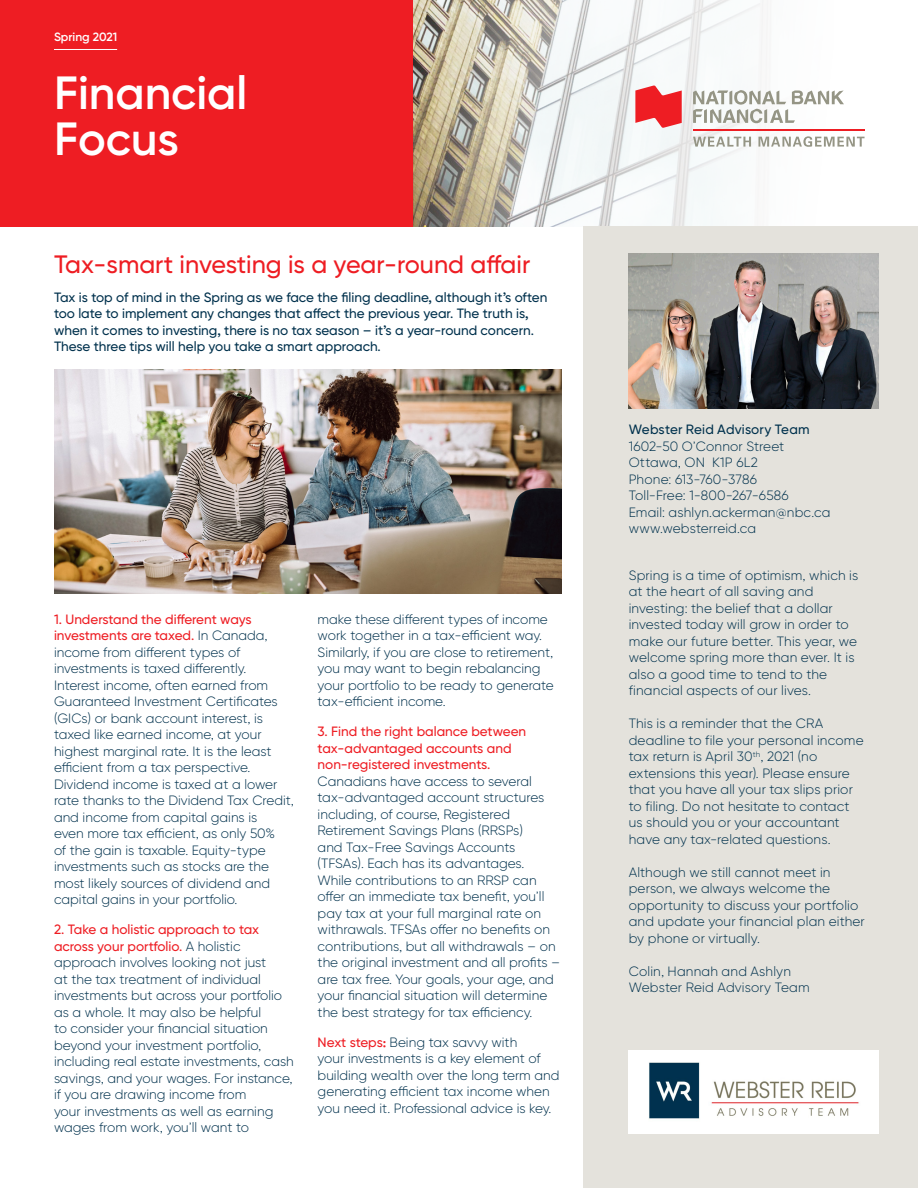
<style>
.page{position:relative;width:918px;height:1188px;background:#fff}
.page>*{position:absolute;margin:0;border:0;box-sizing:border-box;transform-origin:0 0}
.t1{font:600 46.5px/46.5px "Gilroy BN";color:#fff}
.t2{font:500 25.2px "Gilroy BN";color:#ee1d23}
.FEU-_3__Title_1{font:300 13.5px/16.5px "Gilroy BN";color:#00314d}
.FEU-_3__Title_1-2{font:500 13.5px/16.5px "Gilroy BN";color:#00314d}
.t3{font:600 12px "Gilroy BN";color:#fff}
.s1{font-weight:500;color:#ee1d23}
</style>
<div class="page">
<div style="left:0;top:0;width:414px;height:226px;background:#ee1d23"></div>
<img style="left:414px;top:0;width:420px;height:226px">
<hr style="left:54px;top:49px;width:63px;height:1px;background:#fff">
<svg style="left:635px;top:86px;width:47px;height:42px"></svg>
<svg style="left:693px;top:137px;width:58px;height:10px"></svg>
<svg style="left:758px;top:136px;width:107px;height:11px"></svg>
<hr style="left:693px;top:129px;width:172px;height:1px;background:#ee1d23">
<svg style="left:693px;top:90px;width:151px;height:33px"></svg>
<img style="left:54px;top:369px;width:507px;height:225px">
<div style="left:583px;top:226px;width:335px;height:962px;background:#e4e2dc"></div>
<img style="left:629px;top:253px;width:249px;height:155px">
<img style="left:629px;top:1050px;width:249px;height:84px">
<p class="t3" style="left:54px;top:30px;width:65px">Spring 2021</p>
<p class="t1" style="left:54px;top:69px;width:195px">Financial<br>Focus</p>
<p class="t2" style="left:54px;top:249px;width:478px">Tax-smart investing is a year-round affair</p>
<p class="FEU-_3__Title_1-2" style="left:54px;top:289px;width:495px">Tax is top of mind in the Spring as we face the filing deadline, although it’s often too late to implement any changes that affect the previous year. The truth is, when it comes to investing, there is no tax season – it’s a year-round concern.<br>These three tips will help you take a smart approach.</p>
<p class="FEU-_3__Title_1" style="left:54px;top:611px;width:241px"><span class="s1">1. Understand the different ways investments are taxed.</span> In Canada, income from different types of investments is taxed differently.<br>Interest income, often earned from Guaranteed Investment Certificates (GICs) or bank account interest, is taxed like earned income, at your highest marginal rate. It is the least efficient from a tax perspective.<br>Dividend income is taxed at a lower rate thanks to the Dividend Tax Credit, and income from capital gains is<br>even more tax efficient, as only 50%<br>of the gain is taxable. Equity-type investments such as stocks are the most likely sources of dividend and capital gains in your portfolio.</p>
<p class="FEU-_3__Title_1" style="left:54px;top:921px;width:241px"><span class="s1">2. Take a holistic approach to tax across your portfolio.</span> A holistic approach involves looking not just<br>at the tax treatment of individual investments but across your portfolio as a whole. It may also be helpful<br>to consider your financial situation beyond your investment portfolio, including real estate investments, cash savings, and your wages. For instance, if you are drawing income from<br>your investments as well as earning wages from work, you’ll want to</p>
<p class="FEU-_3__Title_1" style="left:318px;top:611px;width:238px">make these different types of income work together in a tax-efficient way.<br>Similarly, if you are close to retirement, you may want to begin rebalancing your portfolio to be ready to generate tax-efficient income.</p>
<p class="FEU-_3__Title_1" style="left:318px;top:723px;width:244px"><span class="s1">3. Find the right balance between tax-advantaged accounts and non-registered investments.<br></span>Canadians have access to several tax-advantaged account structures including, of course, Registered Retirement Savings Plans (RRSPs)<br>and Tax-Free Savings Accounts (TFSAs). Each has its advantages.<br>While contributions to an RRSP can offer an immediate tax benefit, you’ll pay tax at your full marginal rate on withrawals. TFSAs offer no benefits on contributions, but all withdrawals – on the original investment and all profits – are tax free. Your goals, your age, and your financial situation will determine the best strategy for tax efficiency.</p>
<p class="FEU-_3__Title_1" style="left:318px;top:1034px;width:243px"><span class="s1">Next steps:</span> Being tax savvy with<br>your investments is a key element of building wealth over the long term and generating efficient tax income when you need it. Professional advice is key.</p>
<p class="FEU-_3__Title_1-2" style="left:629px;top:421px;width:182px">Webster Reid Advisory Team</p>
<p class="FEU-_3__Title_1" style="left:629px;top:438px;width:157px">1602-50 O’Connor Street</p>
<p class="FEU-_3__Title_1" style="left:629px;top:454px;width:131px">Ottawa, ON K1P 6L2</p>
<p class="FEU-_3__Title_1" style="left:629px;top:471px;width:130px">Phone: 613-760-3786</p>
<p class="FEU-_3__Title_1" style="left:629px;top:487px;width:162px">Toll-Free: 1-800-267-6586</p>
<p class="FEU-_3__Title_1" style="left:629px;top:504px;width:203px">Email: ashlyn.ackerman@nbc.ca</p>
<p class="FEU-_3__Title_1" style="left:629px;top:520px;width:129px">www.websterreid.ca</p>
<p class="FEU-_3__Title_1" style="left:629px;top:567px;width:231px">Spring is a time of optimism, which is at the heart of all saving and investing: the belief that a dollar invested today will grow in order to make our future better. This year, we welcome spring more than ever. It is also a good time to tend to the financial aspects of our lives.</p>
<p class="FEU-_3__Title_1" style="left:629px;top:715px;width:236px">This is a reminder that the CRA deadline to file your personal income tax return is April 30<sup>th</sup>, 2021 (no extensions this year). Please ensure that you have all your tax slips prior to filing. Do not hesitate to contact us should you or your accountant have any tax-related questions.</p>
<p class="FEU-_3__Title_1" style="left:629px;top:864px;width:238px">Although we still cannot meet in person, we always welcome the opportunity to discuss your portfolio and update your financial plan either by phone or virtually.</p>
<p class="FEU-_3__Title_1" style="left:629px;top:963px;width:164px">Colin, Hannah and Ashlyn</p>
<p class="FEU-_3__Title_1" style="left:629px;top:979px;width:182px">Webster Reid Advisory Team</p>
</div>
